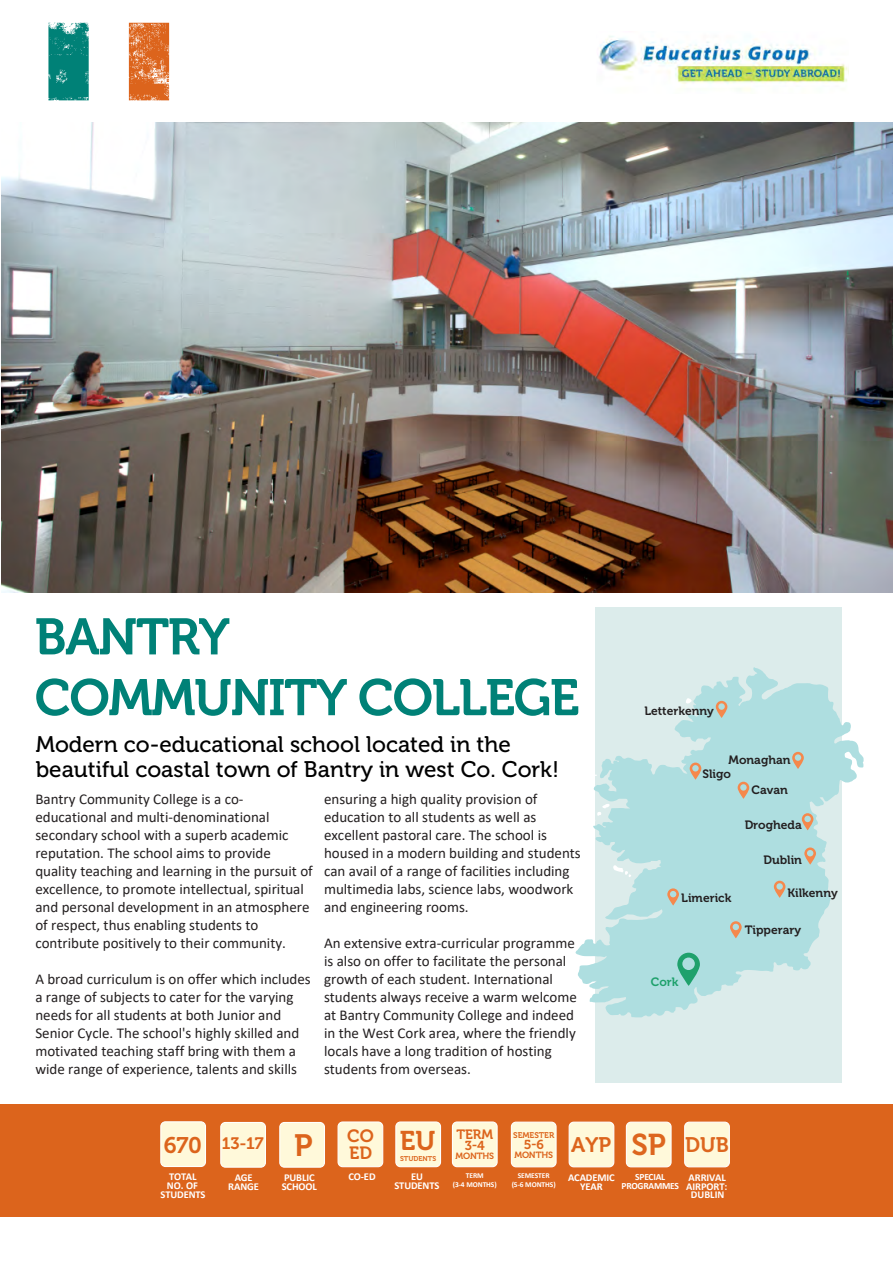
<style>
.page{position:relative;width:893px;height:1263px;background:#fff}
.page>*{position:absolute;margin:0;border:0;box-sizing:border-box;transform-origin:0 0}
.t1{font:51px/60.8px "Museo 700";letter-spacing:-.03em;color:#008177}
.t2{font:27px "Museo 700";color:#dc641c}
.t3{font:22.5px/25.3px "Museo 500";color:#000}
.t4{font:22.5px "Museo 700";color:#dc641c}
.t5{font:21px "Museo 700";color:#dd661e}
.t6{font:21px "Museo 700";color:#dc641c}
.t7{font:17.7px/17.5px "Museo 700";color:#dc641c}
.t8{font:16.5px "Museo 700";color:#dc641c}
.t9{font:15px/18px "Calibri";color:#231f20}
.t10{font:13.5px "Museo 700";color:#dc641c}
.t11{font:12.9px "Museo 700";color:#dc641c}
.t12{font:12px "Museo 700";color:#231f20}
.t13{font:12px "Museo 700";color:#231f20}
.t14{font:12px "Museo 700";color:#1ea16c}
.t15{font:700 10.5px/9px "Calibri";letter-spacing:-.01em;color:#fff;text-align:center}
.t16{font:700 10.5px/9px "Calibri";letter-spacing:-.01em;color:#fff;text-align:center}
.t17{font:700 9.45px/9.4px "Calibri";letter-spacing:-.025em;color:#fff;text-align:center}
.t18{font:9px "Museo 700";letter-spacing:-.025em;color:#dc641c}
.t19{font:8.25px "Museo 700";color:#dc641c}
.t20{font:700 7.5px/9px "Calibri";letter-spacing:-.01em;color:#fff;text-align:center}
.t21{font:6.9px "Museo 700";color:#dc641c}
.s1{font-size:30px}
.s2{font-size:30.75px}
.s3{font-style:inherit}
</style>
<div class="page">
<div style="left:595px;top:607px;width:247px;height:475px;background:#dceceb"></div>
<div style="left:0;top:1104px;width:893px;height:112px;background:#dc641c"></div>
<div style="left:221px;top:1122px;width:44px;height:45px;background:#fff9da;border-radius:5px"></div>
<div style="left:220px;top:1122px;width:46px;height:46px;border:1px solid #fff;border-radius:5px"></div>
<div style="left:280px;top:1122px;width:44px;height:45px;background:#fff9da;border-radius:5px"></div>
<div style="left:279px;top:1122px;width:46px;height:46px;border:1px solid #fff;border-radius:5px"></div>
<div style="left:396px;top:1122px;width:44px;height:45px;background:#fff9da;border-radius:5px"></div>
<div style="left:395px;top:1121px;width:46px;height:46px;border:1px solid #fff;border-radius:5px"></div>
<div style="left:452px;top:1122px;width:45px;height:45px;background:#fff9da;border-radius:5px"></div>
<div style="left:452px;top:1121px;width:46px;height:46px;border:1px solid #fff;border-radius:5px"></div>
<div style="left:511px;top:1122px;width:45px;height:45px;background:#fff9da;border-radius:5px"></div>
<div style="left:511px;top:1121px;width:46px;height:46px;border:1px solid #fff;border-radius:5px"></div>
<div style="left:569px;top:1122px;width:45px;height:45px;background:#fff9da;border-radius:5px"></div>
<div style="left:569px;top:1121px;width:45px;height:46px;border:1px solid #fff;border-radius:5px"></div>
<div style="left:626px;top:1122px;width:45px;height:45px;background:#fff9da;border-radius:5px"></div>
<div style="left:626px;top:1121px;width:46px;height:46px;border:1px solid #fff;border-radius:5px"></div>
<div style="left:685px;top:1122px;width:44px;height:45px;background:#fff9da;border-radius:5px"></div>
<div style="left:684px;top:1121px;width:46px;height:46px;border:1px solid #fff;border-radius:5px"></div>
<div style="left:338px;top:1122px;width:45px;height:45px;background:#fff9da;border-radius:5px"></div>
<div style="left:338px;top:1121px;width:45px;height:46px;border:1px solid #fff;border-radius:5px"></div>
<svg style="left:129px;top:23px;width:40px;height:78px"></svg>
<svg style="left:48px;top:23px;width:41px;height:78px"></svg>
<svg style="left:576px;top:667px;width:288px;height:350px;fill:#aedee0"></svg>
<svg style="left:589px;top:803px;width:21px;height:20px"></svg>
<svg style="left:686px;top:698px;width:6px;height:6px"></svg>
<svg style="left:667px;top:888px;width:12px;height:17px"></svg>
<svg style="left:804px;top:847px;width:12px;height:17px"></svg>
<svg style="left:730px;top:921px;width:12px;height:17px"></svg>
<svg style="left:774px;top:881px;width:11px;height:17px"></svg>
<svg style="left:738px;top:782px;width:11px;height:17px"></svg>
<svg style="left:792px;top:752px;width:12px;height:17px"></svg>
<svg style="left:690px;top:762px;width:11px;height:18px"></svg>
<svg style="left:716px;top:701px;width:11px;height:17px"></svg>
<svg style="left:677px;top:953px;width:23px;height:33px"></svg>
<svg style="left:802px;top:813px;width:11px;height:17px"></svg>
<img style="left:599px;top:36px;width:249px;height:55px">
<div style="left:161px;top:1122px;width:44px;height:44px;background:#fff9da;border-radius:5px"></div>
<div style="left:160px;top:1121px;width:46px;height:46px;border:1px solid #fff;border-radius:5px"></div>
<img style="left:1px;top:123px;width:892px;height:469px">
<h1 class="t1" style="left:35px;top:607px;width:546px">BANTRY<br>COMMUNITY COLLEGE</h1>
<h3 class="t3" style="left:36px;top:732px;width:525px">Modern co-educational school located in the beautiful coastal town of Bantry in west Co. Cork!</h3>
<p class="t9" style="left:35px;top:789px;width:279px">Bantry Community College is a co&shy;educational and multi-denominational secondary school with a superb academic reputation. The school aims to provide quality teaching and learning in the pursuit of excellence, to promote intellectual, spiritual and personal development in an atmosphere of respect, thus enabling students to contribute positively to their community.</p>
<p class="t9" style="left:35px;top:969px;width:277px">A broad curriculum is on offer which includes a range of subjects to cater for the varying needs for all students at both Junior and Senior Cycle. The school's highly skilled and motivated teaching staff bring with them a wide range of experience, talents and skills</p>
<p class="t9" style="left:324px;top:789px;width:258px">ensuring a high quality provision of education to all students as well as excellent pastoral care. The school is housed in a modern building and students can avail of a range of facilities including multimedia labs, science labs, woodwork and engineering rooms.</p>
<p class="t9" style="left:324px;top:933px;width:254px">An extensive extra-curricular programme is also on offer to facilitate the personal growth of each student. International students always receive a warm welcome at Bantry Community College and indeed in the West Cork area, where the friendly locals have a long tradition of hosting students from overseas.</p>
<p class="t12" style="left:644px;top:704px;width:71px">Letterkenny</p>
<p class="t12" style="left:728px;top:753px;width:64px">Monaghan</p>
<p class="t12" style="left:702px;top:767px;width:30px">Sligo</p>
<p class="t12" style="left:681px;top:891px;width:52px">Limerick</p>
<p class="t12" style="left:751px;top:783px;width:38px">Cavan</p>
<p class="t12" style="left:745px;top:818px;width:59px">Drogheda</p>
<p class="t13" style="left:763px;top:853px;width:40px">Dublin</p>
<p class="t12" style="left:787px;top:886px;width:52px">Kilkenny</p>
<p class="t12" style="left:745px;top:923px;width:58px">Tipperary</p>
<p class="t14" style="left:651px;top:975px;width:29px">Cork</p>
<h3 class="t4" style="left:164px;top:1132px;width:40px">670</h3>
<p class="t16" style="left:169px;top:1172px;width:29px">TOTAL</p>
<p class="t16" style="left:160px;top:1181px;width:47px">NO. OF<br>STUDENTS</p>
<p class="t7" style="left:347px;top:1127px;width:28px">CO<br>ED</p>
<p class="t10" style="left:456px;top:1127px;width:38px">TERM</p>
<p class="t11" style="left:465px;top:1138px;width:21px">3-4</p>
<p class="t18" style="left:455px;top:1151px;width:40px">MONTHS</p>
<h2 class="t2" style="left:400px;top:1125px;width:37px">EU</h2>
<h3 class="t5" style="left:631px;top:1133px;width:99px"><span class="s1">SP</span> DUB</h3>
<p class="t15" style="left:691px;top:1190px;width:35px">DUBLIN</p>
<p class="t19" style="left:513px;top:1131px;width:43px">SEMESTER</p>
<p class="t11" style="left:524px;top:1137px;width:22px">5-6</p>
<p class="t18" style="left:514px;top:1149px;width:40px">MONTHS</p>
<p class="t8" style="left:222px;top:1134px;width:92px">13-17 <span class="s2">P</span></p>
<p class="t6" style="left:571px;top:1133px;width:41px">AY<span class="s3">P</span></p>
<p class="t21" style="left:400px;top:1155px;width:38px">STUDENTS</p>
<p class="t15" style="left:228px;top:1172px;width:32px">AGE<br>RANGE</p>
<p class="t15" style="left:282px;top:1172px;width:37px;text-align:left">PUBLIC<br>SCHOOL</p>
<p class="t15" style="left:394px;top:1172px;width:46px">EU<br>STUDENTS</p>
<p class="t20" style="left:453px;top:1171px;width:46px">TERM<br>(3-4 MONTHS)</p>
<p class="t20" style="left:512px;top:1171px;width:46px">SEMESTER (5-6 MONTHS)</p>
<p class="t15" style="left:568px;top:1172px;width:48px">ACADEMIC<br>YEAR</p>
<p class="t17" style="left:622px;top:1171px;width:59px">SPECIAL<br>PROGRAMMES</p>
<p class="t15" style="left:686px;top:1172px;width:43px;text-align:left">ARRIVAL<br>AIRPORT:</p>
<p class="t15" style="left:348px;top:1172px;width:29px">CO-ED</p>
</div>
